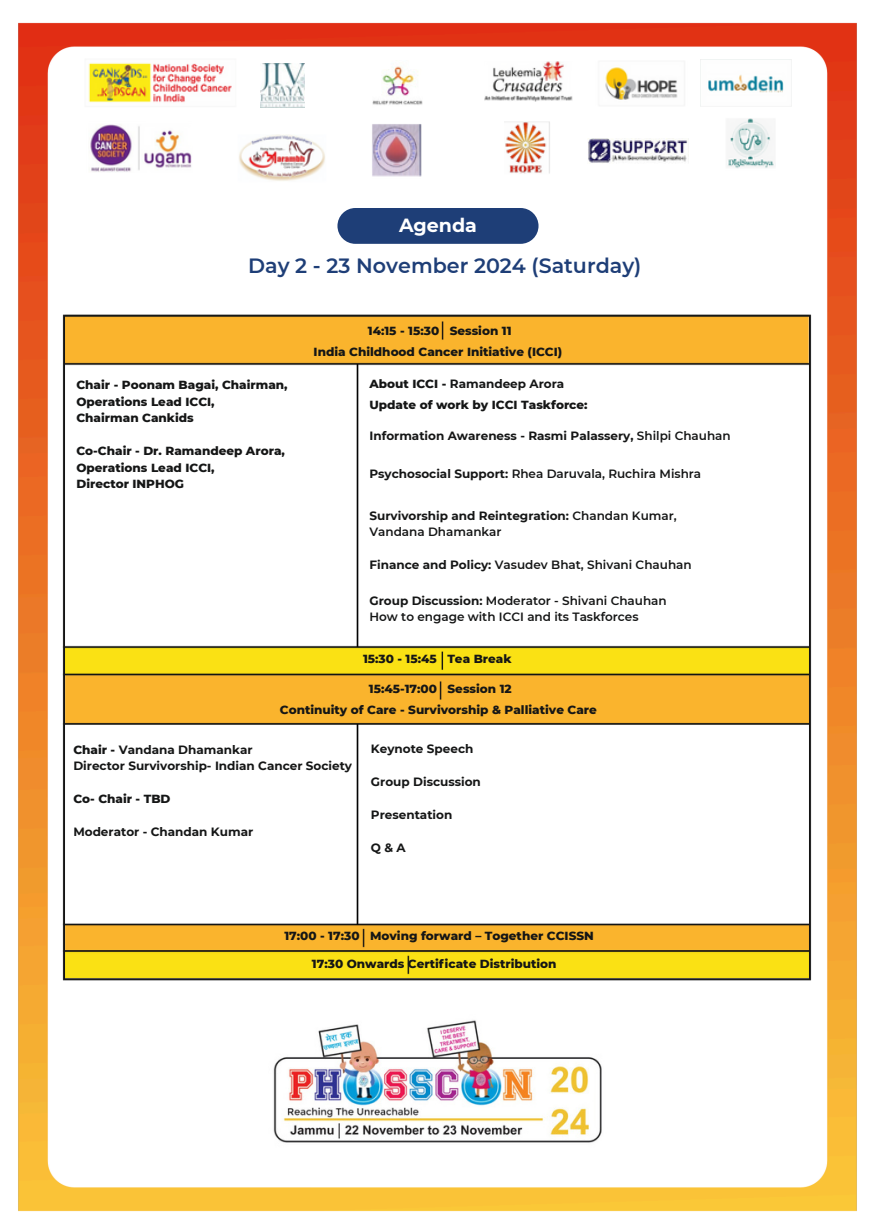
<style>
.page{position:relative;width:876px;height:1226px;background:#fff}
.page>*{position:absolute;margin:0;border:0;box-sizing:border-box;transform-origin:0 0}
.t1{font:600 20.6px "Montserrat";color:#1e3e77}
.t2{font:700 19px "Montserrat";color:#fff}
.t3{font:800 12px/16.4px "Montserrat";color:#151616}
.t4{font:700 12px/16.4px "Montserrat";color:#151616}
.t5{font:600 12px "Montserrat";color:#151616}
.s1{font-weight:800}
.s2{font-weight:600}
.s3{font-weight:700}
</style>
<div class="page">
<img style="left:18px;top:22px;width:839px;height:1190px">
<img style="left:54px;top:305px;width:766px;height:685px">
<img style="left:84px;top:57px;width:155px;height:52px">
<img style="left:482px;top:60px;width:92px;height:42px">
<img style="left:595px;top:59px;width:93px;height:49px">
<img style="left:86px;top:121px;width:108px;height:52px">
<img style="left:701px;top:59px;width:91px;height:49px">
<img style="left:373px;top:60px;width:50px;height:50px">
<img style="left:261px;top:64px;width:43px;height:43px">
<img style="left:238px;top:134px;width:88px;height:48px">
<img style="left:726px;top:117px;width:51px;height:53px">
<img style="left:504px;top:121px;width:47px;height:55px">
<img style="left:371px;top:124px;width:51px;height:54px">
<img style="left:588px;top:138px;width:101px;height:25px">
<div style="left:272px;top:229px;width:325px;height:53px;background:#fff;border-radius:27px"></div>
<div style="left:337px;top:208px;width:202px;height:36px;background:#1e3e77;border-radius:18px"></div>
<img style="left:268px;top:1014px;width:339px;height:133px">
<p class="t2" style="left:399px;top:214px;width:79px">Agenda</p>
<p class="t1" style="left:248px;top:253px;width:395px">Day 2 - 23 November 2024 (Saturday)</p>
<p class="t3" style="left:76px;top:377px;width:213px">Chair - Poonam Bagai, Chairman,<br>Operations Lead ICCI,</p>
<p class="t3" style="left:76px;top:410px;width:119px">Chairman Cankids</p>
<p class="t3" style="left:76px;top:443px;width:210px">Co-Chair - Dr. Ramandeep Arora,<br>Operations Lead ICCI,</p>
<p class="t3" style="left:76px;top:476px;width:109px">Director INPHOG</p>
<p class="t3" style="left:368px;top:322px;width:145px">14:15 - 15:30 Session 11</p>
<p class="t3" style="left:314px;top:343px;width:250px">India Childhood Cancer Initiative (ICCI)</p>
<p class="t4" style="left:369px;top:376px;width:196px"><span class="s1">About ICCI -</span> Ramandeep Arora</p>
<p class="t3" style="left:369px;top:397px;width:220px">Update of work by ICCI Taskforce:</p>
<p class="t4" style="left:369px;top:427px;width:363px">Information Awareness - Rasmi Palassery, <span class="s2">Shilpi Chauhan</span></p>
<h1 class="t5" style="left:369px;top:467px;width:333px"><span class="s3">Psychosocial Support:</span> Rhea Daruvala, Ruchira Mishra</h1>
<p class="t4" style="left:369px;top:507px;width:309px">Survivorship and Reintegration: <span class="s2">Chandan Kumar,</span></p>
<p class="t5" style="left:369px;top:524px;width:134px">Vandana Dhamankar</p>
<p class="t5" style="left:369px;top:557px;width:324px"><span class="s3">Finance and Policy:</span> Vasudev Bhat, Shivani Chauhan</p>
<p class="t5" style="left:369px;top:593px;width:299px"><span class="s3">Group Discussion:</span> Moderator - Shivani Chauhan</p>
<p class="t5" style="left:369px;top:609px;width:271px">How to engage with ICCI and its Taskforces</p>
<h1 class="t3" style="left:363px;top:650px;width:75px">15:30 - 15:45</h1>
<p class="t3" style="left:447px;top:650px;width:66px">Tea Break</p>
<p class="t3" style="left:369px;top:680px;width:144px">15:45-17:00 Session 12</p>
<p class="t3" style="left:280px;top:701px;width:319px">Continuity of Care - Survivorship &amp; Palliative Care</p>
<p class="t4" style="left:73px;top:741px;width:280px"><span class="s1">Chair -</span> Vandana Dhamankar<br>Director Survivorship- Indian Cancer Society</p>
<p class="t3" style="left:73px;top:791px;width:99px">Co- Chair - TBD</p>
<p class="t4" style="left:73px;top:824px;width:181px">Moderator - Chandan Kumar</p>
<p class="t4" style="left:371px;top:740px;width:104px">Keynote Speech</p>
<p class="t4" style="left:371px;top:773px;width:111px">Group Discussion</p>
<p class="t4" style="left:371px;top:806px;width:83px">Presentation</p>
<p class="t4" style="left:371px;top:840px;width:36px">Q&amp;A</p>
<p class="t3" style="left:284px;top:927px;width:311px">17:00 - 17:30 Moving forward – Together CCISSN</p>
<p class="t3" style="left:312px;top:955px;width:246px">17:30 Onwards Certificate Distribution</p>
</div>
